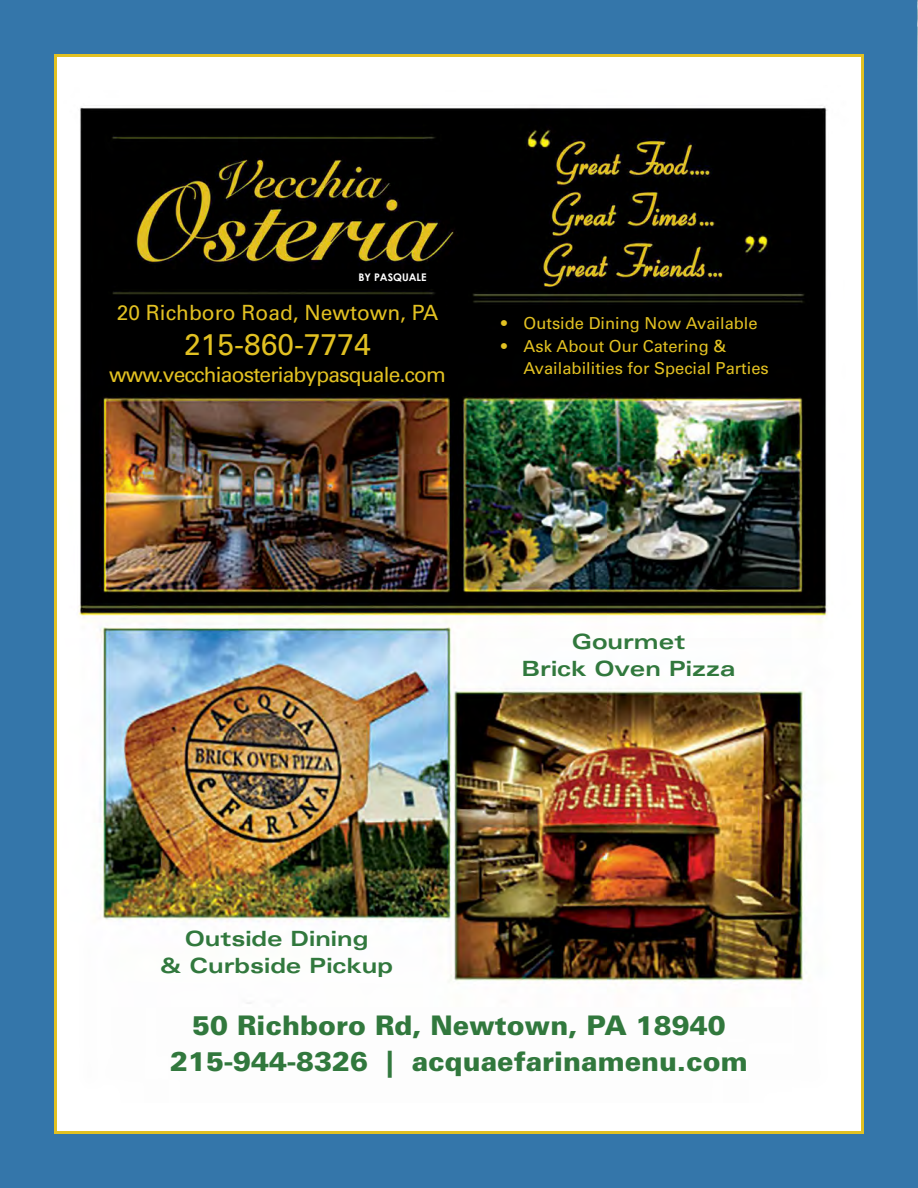
<style>
.page{position:relative;width:918px;height:1188px;background:#3476aa}
.page>*{position:absolute;margin:0;border:0;box-sizing:border-box;transform-origin:0 0}
.t1{font:30px "Univers";color:#e2c122}
.t2{font:900 27px/36px "Univers";color:#31783d;text-align:center}
.t3{font:700 expanded 21px/27px "Univers";color:#31783d;text-align:center}
.t4{font:21px "Univers";letter-spacing:-.04em;color:#e2c122}
.t5{font:21px "Univers";color:#e2c122}
.t6{font:16.5px/22.5px "Univers";color:#e2c122}
.t7{font:700 10.5px "Century Gothic";color:#fff}
</style>
<div class="page">
<img style="left:917px;top:0;width:1px;height:310px">
<div style="left:56px;top:56px;width:806px;height:1076px;background:#fff"></div>
<img style="left:78px;top:105px;width:750px;height:899px">
<p class="t7" style="left:359px;top:271px;width:70px">BY PASQUALE</p>
<p class="t5" style="left:117px;top:300px;width:323px">20 Richboro Road, Newtown, PA</p>
<h1 class="t1" style="left:184px;top:326px;width:188px">215-860-7774</h1>
<p class="t4" style="left:109px;top:362px;width:338px">www.vecchiaosteriabypasquale.com</p>
<p class="t6" style="left:501px;top:312px;width:258px">• Outside Dining Now Available</p>
<p class="t6" style="left:524px;top:335px;width:247px;text-indent:-23px">• Ask About Our Catering &amp;<br>Availabilities for Special Parties</p>
<p class="t3" style="left:522px;top:628px;width:216px">Gourmet<br>Brick Oven Pizza</p>
<p class="t3" style="left:160px;top:925px;width:235px">Outside Dining<br>&amp; Curbside Pickup</p>
<h2 class="t2" style="left:170px;top:1007px;width:579px">50 Richboro Rd, Newtown, PA 18940<br>215-944-8326 | acquaefarinamenu.com</h2>
</div>
